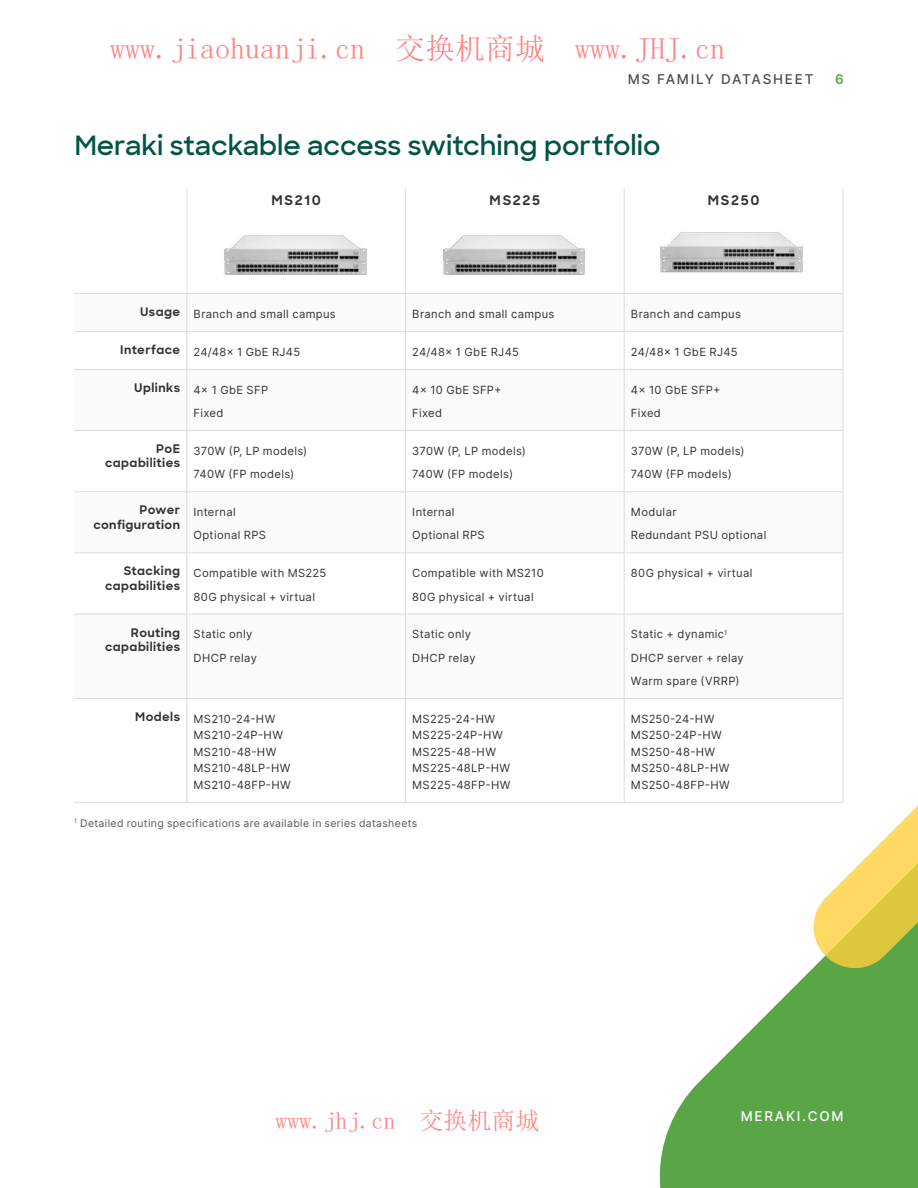
<style>
.page{position:relative;width:918px;height:1188px;background:#fff}
.page>*{position:absolute;margin:0;border:0;box-sizing:border-box;transform-origin:0 0}
.t1{font:30px "Sim Sun";color:rgb(255 0 0/.5)}
.t2{font:600 27px "Sharp Sans";color:#035445}
.t3{font:24px "Sim Sun";color:rgb(255 0 0/.5)}
.t4{font:500 13.5px "Inter";letter-spacing:.13em;color:#4d4d4d}
.t5{font:700 13.5px "Sharp Sans";letter-spacing:.12em;color:#333}
.t6{font:500 13.5px "Inter";letter-spacing:.13em;color:#fff}
.t7{font:600 13.5px "Inter";color:#5aa646}
.t8{font:700 12px/14.4px "Sharp Sans";letter-spacing:.035em;color:#333;text-align:right}
.t9{font:11.25px/23.2px "Inter";letter-spacing:.03em;color:#333}
.t10{font:10.5px "Inter";letter-spacing:.035em;color:#575757}
</style>
<div class="page">
<svg style="left:659px;top:698px;width:259px;height:490px"></svg>
<svg style="left:810px;top:769px;width:108px;height:203px"></svg>
<svg style="left:74px;top:294px;width:769px;height:404px"></svg>
<hr style="left:187px;top:188px;width:1px;height:105px;background:#e6e6e6">
<hr style="left:187px;top:294px;width:1px;height:37px;background:#dcdcdd">
<hr style="left:405px;top:294px;width:1px;height:37px;background:#dcdcdd">
<hr style="left:624px;top:294px;width:1px;height:37px;background:#dcdcdd">
<hr style="left:843px;top:294px;width:1px;height:37px;background:#dcdcdd">
<hr style="left:74px;top:331px;width:113px;height:1px;background:#dcdcdd">
<hr style="left:187px;top:331px;width:219px;height:1px;background:#dcdcdd">
<hr style="left:187px;top:332px;width:1px;height:37px;background:#dcdcdd">
<hr style="left:406px;top:331px;width:218px;height:1px;background:#dcdcdd">
<hr style="left:405px;top:332px;width:1px;height:37px;background:#dcdcdd">
<hr style="left:624px;top:331px;width:219px;height:1px;background:#dcdcdd">
<hr style="left:624px;top:332px;width:1px;height:37px;background:#dcdcdd">
<hr style="left:843px;top:332px;width:1px;height:37px;background:#dcdcdd">
<hr style="left:74px;top:369px;width:113px;height:1px;background:#dcdcdd">
<hr style="left:187px;top:369px;width:219px;height:1px;background:#dcdcdd">
<hr style="left:187px;top:370px;width:1px;height:60px;background:#dcdcdd">
<hr style="left:406px;top:369px;width:218px;height:1px;background:#dcdcdd">
<hr style="left:405px;top:370px;width:1px;height:60px;background:#dcdcdd">
<hr style="left:624px;top:369px;width:219px;height:1px;background:#dcdcdd">
<hr style="left:624px;top:370px;width:1px;height:60px;background:#dcdcdd">
<hr style="left:843px;top:370px;width:1px;height:60px;background:#dcdcdd">
<hr style="left:74px;top:430px;width:113px;height:1px;background:#dcdcdd">
<hr style="left:187px;top:430px;width:219px;height:1px;background:#dcdcdd">
<hr style="left:187px;top:431px;width:1px;height:61px;background:#dcdcdd">
<hr style="left:406px;top:430px;width:218px;height:1px;background:#dcdcdd">
<hr style="left:405px;top:431px;width:1px;height:61px;background:#dcdcdd">
<hr style="left:624px;top:430px;width:219px;height:1px;background:#dcdcdd">
<hr style="left:624px;top:431px;width:1px;height:61px;background:#dcdcdd">
<hr style="left:843px;top:431px;width:1px;height:61px;background:#dcdcdd">
<hr style="left:74px;top:491px;width:113px;height:1px;background:#dcdcdd">
<hr style="left:187px;top:491px;width:219px;height:1px;background:#dcdcdd">
<hr style="left:187px;top:492px;width:1px;height:61px;background:#dcdcdd">
<hr style="left:406px;top:491px;width:218px;height:1px;background:#dcdcdd">
<hr style="left:405px;top:492px;width:1px;height:61px;background:#dcdcdd">
<hr style="left:624px;top:491px;width:219px;height:1px;background:#dcdcdd">
<hr style="left:624px;top:492px;width:1px;height:61px;background:#dcdcdd">
<hr style="left:843px;top:492px;width:1px;height:61px;background:#dcdcdd">
<hr style="left:74px;top:553px;width:113px;height:1px;background:#dcdcdd">
<hr style="left:187px;top:553px;width:219px;height:1px;background:#dcdcdd">
<hr style="left:187px;top:553px;width:1px;height:61px;background:#dcdcdd">
<hr style="left:406px;top:553px;width:218px;height:1px;background:#dcdcdd">
<hr style="left:405px;top:553px;width:1px;height:61px;background:#dcdcdd">
<hr style="left:624px;top:553px;width:219px;height:1px;background:#dcdcdd">
<hr style="left:624px;top:553px;width:1px;height:61px;background:#dcdcdd">
<hr style="left:843px;top:553px;width:1px;height:61px;background:#dcdcdd">
<hr style="left:74px;top:614px;width:113px;height:1px;background:#dcdcdd">
<hr style="left:187px;top:614px;width:219px;height:1px;background:#dcdcdd">
<hr style="left:187px;top:614px;width:1px;height:84px;background:#dcdcdd">
<hr style="left:406px;top:614px;width:218px;height:1px;background:#dcdcdd">
<hr style="left:405px;top:614px;width:1px;height:84px;background:#dcdcdd">
<hr style="left:624px;top:614px;width:219px;height:1px;background:#dcdcdd">
<hr style="left:624px;top:614px;width:1px;height:84px;background:#dcdcdd">
<hr style="left:843px;top:614px;width:1px;height:84px;background:#dcdcdd">
<hr style="left:74px;top:698px;width:113px;height:1px;background:#dcdcdd">
<hr style="left:187px;top:698px;width:219px;height:1px;background:#dcdcdd">
<hr style="left:187px;top:699px;width:1px;height:103px;background:#dcdcdd">
<hr style="left:406px;top:698px;width:218px;height:1px;background:#dcdcdd">
<hr style="left:405px;top:699px;width:1px;height:103px;background:#dcdcdd">
<hr style="left:624px;top:698px;width:219px;height:1px;background:#dcdcdd">
<hr style="left:624px;top:699px;width:1px;height:103px;background:#dcdcdd">
<hr style="left:843px;top:699px;width:1px;height:103px;background:#dcdcdd">
<hr style="left:74px;top:802px;width:113px;height:1px;background:#dcdcdd">
<hr style="left:187px;top:802px;width:219px;height:1px;background:#dcdcdd">
<hr style="left:406px;top:802px;width:218px;height:1px;background:#dcdcdd">
<hr style="left:624px;top:802px;width:219px;height:1px;background:#dcdcdd">
<hr style="left:405px;top:188px;width:1px;height:105px;background:#dcdcdd">
<hr style="left:843px;top:188px;width:1px;height:105px;background:#dcdcdd">
<hr style="left:74px;top:293px;width:113px;height:1px;background:#dcdcdd">
<hr style="left:187px;top:293px;width:219px;height:1px;background:#dcdcdd">
<hr style="left:406px;top:293px;width:218px;height:1px;background:#dcdcdd">
<hr style="left:624px;top:293px;width:219px;height:1px;background:#dcdcdd">
<hr style="left:624px;top:188px;width:1px;height:105px;background:#dcdcdd">
<img style="left:223px;top:234px;width:144px;height:41px">
<img style="left:442px;top:234px;width:144px;height:41px">
<img style="left:659px;top:232px;width:145px;height:41px">
<h1 class="t1" style="left:110px;top:34px;width:616px">www.jiaohuanji.cn 交换机商城 www.JHJ.cn</h1>
<p class="t4" style="left:628px;top:70px;width:187px">MS FAMILY DATASHEET</p>
<p class="t7" style="left:835px;top:70px;width:10px">6</p>
<h2 class="t2" style="left:74px;top:126px;width:588px">Meraki stackable access switching portfolio</h2>
<p class="t5" style="left:272px;top:190px;width:51px">MS210</p>
<p class="t5" style="left:490px;top:190px;width:52px">MS225</p>
<p class="t5" style="left:708px;top:190px;width:53px">MS250</p>
<p class="t9" style="left:140px;top:302px;width:197px"><sup>Usage</sup> Branch and small campus</p>
<p class="t9" style="left:412px;top:302px;width:144px">Branch and small campus</p>
<p class="t9" style="left:631px;top:302px;width:112px">Branch and campus</p>
<p class="t9" style="left:120px;top:340px;width:182px"><sup>Interface</sup> 24/48x 1 GbE RJ45</p>
<p class="t9" style="left:412px;top:340px;width:108px">24/48x 1 GbE RJ45</p>
<p class="t9" style="left:631px;top:340px;width:108px">24/48x 1 GbE RJ45</p>
<p class="t9" style="left:194px;top:378px;width:76px;text-indent:-59px"><sup>Uplinks</sup> 4x 1 GbE SFP<br>Fixed</p>
<p class="t9" style="left:412px;top:378px;width:91px">4x 10 GbE SFP+<br>Fixed</p>
<p class="t9" style="left:631px;top:378px;width:91px">4x 10 GbE SFP+<br>Fixed</p>
<p class="t8" style="left:105px;top:441px;width:76px">PoE capabilities</p>
<p class="t9" style="left:194px;top:439px;width:115px">370W (P, LP models)<br>740W (FP models)</p>
<p class="t9" style="left:412px;top:439px;width:115px">370W (P, LP models)<br>740W (FP models)</p>
<p class="t9" style="left:631px;top:439px;width:115px">370W (P, LP models)<br>740W (FP models)</p>
<p class="t8" style="left:94px;top:502px;width:88px">Power configuration</p>
<p class="t9" style="left:194px;top:500px;width:74px">Internal<br>Optional RPS</p>
<p class="t9" style="left:412px;top:500px;width:74px">Internal<br>Optional RPS</p>
<p class="t9" style="left:631px;top:500px;width:137px">Modular<br>Redundant PSU optional</p>
<p class="t8" style="left:105px;top:563px;width:76px">Stacking capabilities</p>
<p class="t9" style="left:194px;top:561px;width:134px">Compatible with MS225<br>80G physical + virtual</p>
<p class="t9" style="left:412px;top:561px;width:133px">Compatible with MS210<br>80G physical + virtual</p>
<p class="t9" style="left:631px;top:561px;width:123px">80G physical + virtual</p>
<p class="t8" style="left:105px;top:625px;width:76px">Routing capabilities</p>
<p class="t9" style="left:194px;top:622px;width:65px">Static only<br>DHCP relay</p>
<p class="t9" style="left:412px;top:622px;width:65px">Static only<br>DHCP relay</p>
<p class="t9" style="left:631px;top:622px;width:114px">Static + dynamic<sup>1<br></sup>DHCP server + relay<br>Warm spare (VRRP)</p>
<p class="t9" style="left:194px;top:710px;width:99px;line-height:16.5px;text-indent:-58px"><sup>Models</sup> MS210-24-HW<br>MS210-24P-HW<br>MS210-48-HW<br>MS210-48LP-HW<br>MS210-48FP-HW</p>
<p class="t9" style="left:412px;top:710px;width:100px;line-height:16.5px">MS225-24-HW<br>MS225-24P-HW<br>MS225-48-HW<br>MS225-48LP-HW<br>MS225-48FP-HW</p>
<p class="t9" style="left:631px;top:710px;width:100px;line-height:16.5px">MS250-24-HW<br>MS250-24P-HW<br>MS250-48-HW<br>MS250-48LP-HW<br>MS250-48FP-HW</p>
<p class="t10" style="left:74px;top:815px;width:345px"><sup>1</sup> Detailed routing specifications are available in series datasheets</p>
<h3 class="t3" style="left:275px;top:1108px;width:265px">www.jhj.cn 交换机商城</h3>
<p class="t6" style="left:741px;top:1106px;width:105px">MERAKI.COM</p>
</div>
